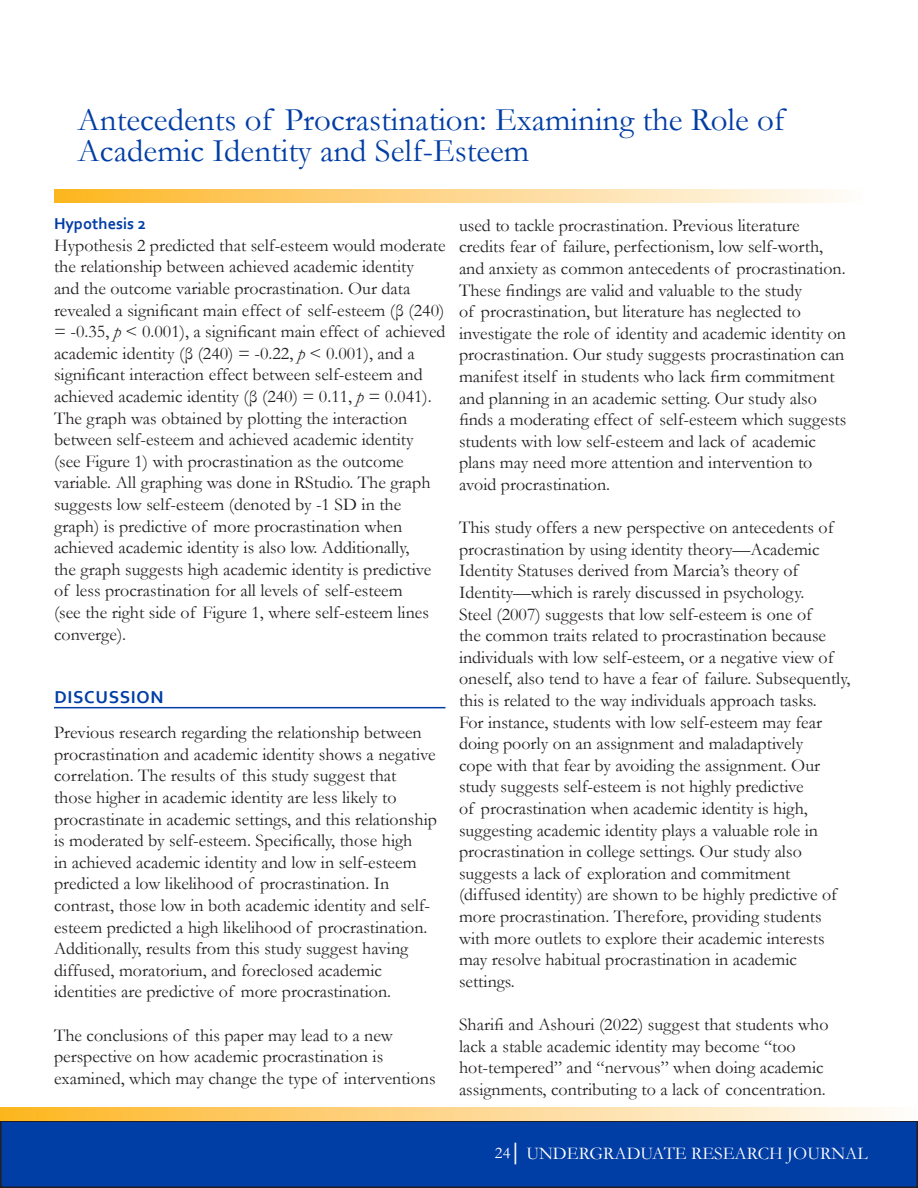
<style>
.page{position:relative;width:918px;height:1188px;background:#fff}
.page>*{position:absolute;margin:0;border:0;box-sizing:border-box;transform-origin:0 0}
.Figure-Table_Styles{font:33px/31.5px "Garamond";color:#003da5}
.Normal_Paragraph_Text_2{font:18px/21.6px "Garamond";color:#231f20}
.t1{font:18px "Garamond";color:#fff}
.Section_Headers{font:700 18px "Corbel";letter-spacing:.04em;color:#003da5}
.Sub-Section_Headers{font:700 16.5px "Corbel";color:#003da5}
.s1{font-style:italic}
.s2{font-size:16.5px}
</style>
<div class="page">
<div style="left:1px;top:1121px;width:916px;height:66px;background:#003da5"></div>
<div style="left:0;top:1120px;width:918px;height:68px;border:2px solid #231f20"></div>
<svg style="left:0;top:1107px;width:887px;height:13px;background:#fdd78b"></svg>
<svg style="left:54px;top:189px;width:783px;height:13px;background:#fdd78b"></svg>
<hr style="left:54px;top:707px;width:392px;height:1px;background:#003da5">
<p class="Figure-Table_Styles" style="left:78px;top:103px;width:709px">Antecedents of Procrastination: Examining the Role of<br>Academic Identity and Self-Esteem</p>
<p class="Sub-Section_Headers" style="left:54px;top:214px;width:93px">Hypothesis 2</p>
<p class="Normal_Paragraph_Text_2" style="left:54px;top:234px;width:393px">Hypothesis 2 predicted that self-esteem would moderate the relationship between achieved academic identity<br>and the outcome variable procrastination. Our data revealed a significant main effect of self-esteem (β (240) = -0.35, <span class="s1">p</span> &lt; 0.001), a significant main effect of achieved academic identity (β (240) = -0.22, <span class="s1">p</span> &lt; 0.001), and a significant interaction effect between self-esteem and achieved academic identity (β (240) = 0.11, <span class="s1">p</span> = 0.041).<br>The graph was obtained by plotting the interaction between self-esteem and achieved academic identity<br>(see Figure 1) with procrastination as the outcome variable. All graphing was done in RStudio. The graph suggests low self-esteem (denoted by -1 SD in the graph) is predictive of more procrastination when achieved academic identity is also low. Additionally,<br>the graph suggests high academic identity is predictive of less procrastination for all levels of self-esteem<br>(see the right side of Figure 1, where self-esteem lines converge).</p>
<p class="Section_Headers" style="left:54px;top:686px;width:111px">DISCUSSION</p>
<p class="Normal_Paragraph_Text_2" style="left:54px;top:721px;width:384px">Previous research regarding the relationship between procrastination and academic identity shows a negative correlation. The results of this study suggest that those higher in academic identity are less likely to procrastinate in academic settings, and this relationship is moderated by self-esteem. Specifically, those high<br>in achieved academic identity and low in self-esteem predicted a low likelihood of procrastination. In contrast, those low in both academic identity and self&shy;esteem predicted a high likelihood of procrastination.<br>Additionally, results from this study suggest having diffused, moratorium, and foreclosed academic identities are predictive of more procrastination.</p>
<p class="Normal_Paragraph_Text_2" style="left:54px;top:1024px;width:383px">The conclusions of this paper may lead to a new perspective on how academic procrastination is examined, which may change the type of interventions</p>
<p class="Normal_Paragraph_Text_2" style="left:459px;top:214px;width:389px">used to tackle procrastination. Previous literature credits fear of failure, perfectionism, low self-worth, and anxiety as common antecedents of procrastination.<br>These findings are valid and valuable to the study<br>of procrastination, but literature has neglected to investigate the role of identity and academic identity on procrastination. Our study suggests procrastination can manifest itself in students who lack firm commitment and planning in an academic setting. Our study also finds a moderating effect of self-esteem which suggests students with low self-esteem and lack of academic plans may need more attention and intervention to avoid procrastination.</p>
<p class="Normal_Paragraph_Text_2" style="left:459px;top:516px;width:393px">This study offers a new perspective on antecedents of procrastination by using identity theory—Academic Identity Statuses derived from Marcia’s theory of Identity—which is rarely discussed in psychology.<br>Steel (2007) suggests that low self-esteem is one of<br>the common traits related to procrastination because individuals with low self-esteem, or a negative view of oneself, also tend to have a fear of failure. Subsequently, this is related to the way individuals approach tasks.<br>For instance, students with low self-esteem may fear doing poorly on an assignment and maladaptively<br>cope with that fear by avoiding the assignment. Our study suggests self-esteem is not highly predictive<br>of procrastination when academic identity is high, suggesting academic identity plays a valuable role in procrastination in college settings. Our study also suggests a lack of exploration and commitment (diffused identity) are shown to be highly predictive of more procrastination. Therefore, providing students with more outlets to explore their academic interests may resolve habitual procrastination in academic settings.</p>
<p class="Normal_Paragraph_Text_2" style="left:459px;top:1013px;width:371px">Sharifi and Ashouri (2022) suggest that students who lack a stable academic identity may become “too hot-tempered” and “nervous” when doing academic assignments, contributing to a lack of concentration.</p>
<p class="t1" style="left:495px;top:1141px;width:374px"><span class="s2">24</span>│ UNDERGRADUATE RESEARCH JOURNAL</p>
</div>
